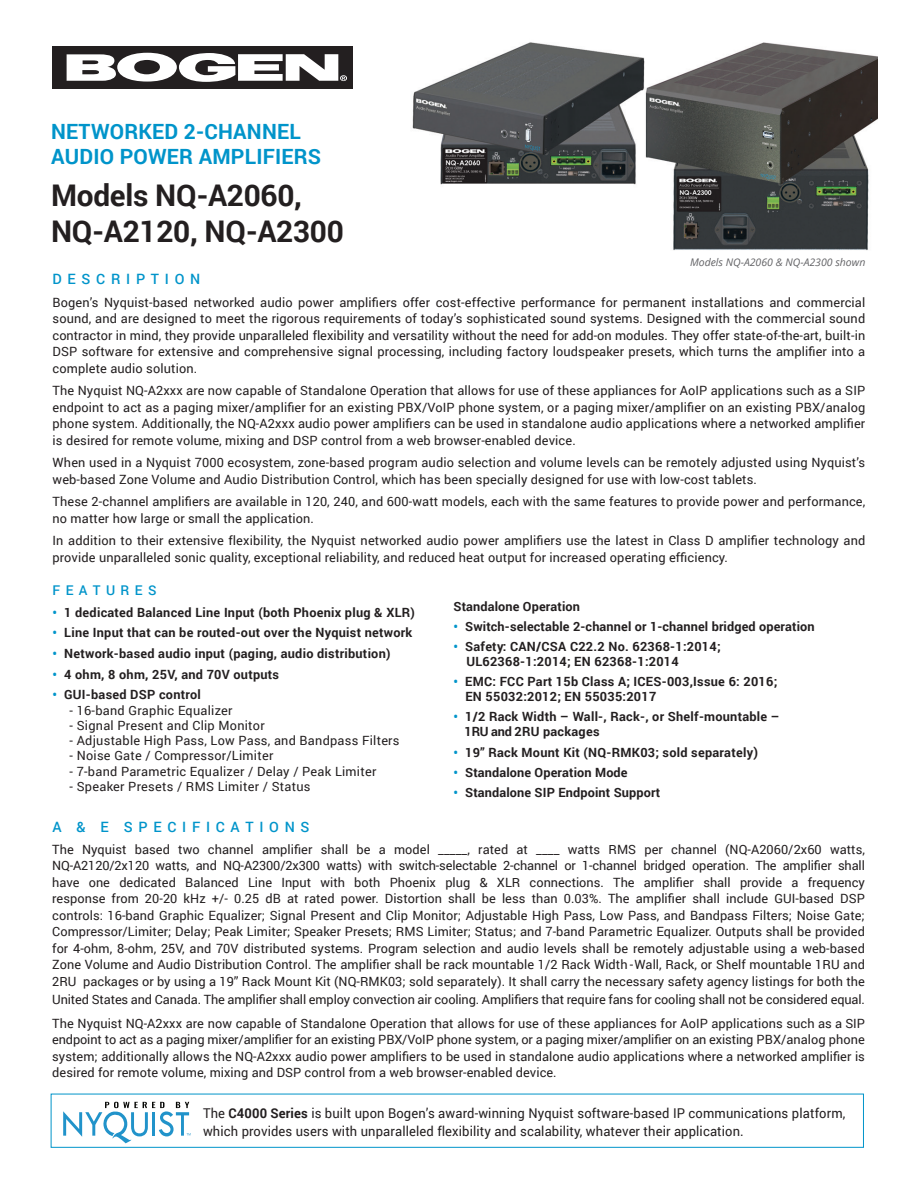
<style>
.page{position:relative;width:918px;height:1188px;background:#fff}
.page>*{position:absolute;margin:0;border:0;box-sizing:border-box;transform-origin:0 0}
.t1{font:700 29.85px/35.8px "Roboto";letter-spacing:-.01em;color:#231f20}
.t2{font:700 21px/25.2px "Roboto";letter-spacing:.01em;color:#0094ca}
.t3{font:500 14.25px "Roboto";letter-spacing:.4em;color:#0094ca}
.t4{font:13.5px/18px "Roboto";letter-spacing:.01em;color:#231f20;scale:.96 1}
.t5{font:500 13.5px "Roboto";letter-spacing:.4em;color:#0094ca}
.t6{font:12.75px/16.5px "Roboto";letter-spacing:.01em;color:#231f20;text-align:justify}
.t7{font:700 12.75px/15.3px "Roboto";letter-spacing:.02em;color:#231f20}
.t8{font:12.75px "Roboto";letter-spacing:-.01em;color:#231f20}
.t9{font:italic 10.5px "Open Sans";color:#636366}
.s1{color:#0094ca}
.s2{font-size:13.5px}
.s3{font-weight:700}
.s4{font-size:14.1px}
</style>
<div class="page">
<img style="left:412px;top:42px;width:466px;height:209px">
<div style="left:52px;top:46px;width:300px;height:43px;background:#231f20"></div>
<svg style="left:67px;top:53px;width:280px;height:29px"></svg>
<div style="left:51px;top:1094px;width:813px;height:54px;border:1px solid #0094ca"></div>
<svg style="left:63px;top:1102px;width:128px;height:41px"></svg>
<p class="t2" style="left:51px;top:118px;width:272px">NETWORKED 2-CHANNEL<br>AUDIO POWER AMPLIFIERS</p>
<p class="t1" style="left:51px;top:176px;width:294px">Models NQ-A2060,<br>NQ-A2120, NQ-A2300</p>
<p class="t9" style="left:690px;top:255px;width:177px">Models NQ-A2060 &amp; NQ-A2300 shown</p>
<p class="t3" style="left:53px;top:269px;width:149px">DESCRIPTION</p>
<p class="t6" style="left:53px;top:294px;width:814px">Bogen’s Nyquist-based networked audio power amplifiers offer cost-effective performance for permanent installations and commercial sound, and are designed to meet the rigorous requirements of today’s sophisticated sound systems. Designed with the commercial sound contractor in mind, they provide unparalleled flexibility and versatility without the need for add-on modules. They offer state-of-the-art, built-in DSP software for extensive and comprehensive signal processing, including factory loudspeaker presets, which turns the amplifier into a complete audio solution.</p>
<p class="t6" style="left:53px;top:382px;width:814px">The Nyquist NQ-A2xxx are now capable of Standalone Operation that allows for use of these appliances for AoIP applications such as a SIP endpoint to act as a paging mixer/amplifier for an existing PBX/VoIP phone system, or a paging mixer/amplifier on an existing PBX/analog phone system. Additionally, the NQ-A2xxx audio power amplifiers can be used in standalone audio applications where a networked amplifier is desired for remote volume, mixing and DSP control from a web browser-enabled device.</p>
<p class="t6" style="left:53px;top:454px;width:814px">When used in a Nyquist 7000 ecosystem, zone-based program audio selection and volume levels can be remotely adjusted using Nyquist’s web-based Zone Volume and Audio Distribution Control, which has been specially designed for use with low-cost tablets.</p>
<p class="t6" style="left:53px;top:493px;width:814px">These 2-channel amplifiers are available in 120, 240, and 600-watt models, each with the same features to provide power and performance, no matter how large or small the application.</p>
<p class="t6" style="left:53px;top:532px;width:814px">In addition to their extensive flexibility, the Nyquist networked audio power amplifiers use the latest in Class D amplifier technology and provide unparalleled sonic quality, exceptional reliability, and reduced heat output for increased operating efficiency.</p>
<p class="t5" style="left:53px;top:581px;width:105px">FEATURES</p>
<p class="t7" style="left:53px;top:604px;width:364px"><span class="s1">•</span> 1 dedicated Balanced Line Input (both Phoenix plug &amp; XLR)</p>
<p class="t7" style="left:53px;top:625px;width:361px"><span class="s1">•</span> Line Input that can be routed-out over the Nyquist network</p>
<p class="t7" style="left:53px;top:645px;width:340px"><span class="s1">•</span> Network-based audio input (paging, audio distribution)</p>
<p class="t7" style="left:53px;top:666px;width:228px"><span class="s1">•</span> 4 ohm, 8 ohm, 25V, and 70V outputs</p>
<p class="t7" style="left:53px;top:687px;width:150px"><span class="s1">•</span> GUI-based DSP control</p>
<p class="t6" style="left:70px;top:701px;width:164px">- 16-band Graphic Equalizer</p>
<p class="t6" style="left:70px;top:717px;width:197px">- Signal Present and Clip Monitor</p>
<p class="t6" style="left:70px;top:732px;width:331px">- Adjustable High Pass, Low Pass, and Bandpass Filters</p>
<p class="t6" style="left:70px;top:747px;width:205px">- Noise Gate / Compressor/Limiter</p>
<p class="t6" style="left:70px;top:762px;width:308px">- 7-band Parametric Equalizer / Delay / Peak Limiter</p>
<p class="t6" style="left:70px;top:778px;width:242px">- Speaker Presets / RMS Limiter / Status</p>
<p class="t7" style="left:454px;top:598px;width:128px">Standalone Operation</p>
<p class="t7" style="left:454px;top:618px;width:363px"><span class="s1">•</span> Switch-selectable 2-channel or 1-channel bridged operation</p>
<p class="t7" style="left:466px;top:638px;width:256px;text-indent:-13px"><span class="s1">•</span> Safety: CAN/CSA C22.2 No. 62368-1:2014;<br>UL62368-1:2014; EN 62368-1:2014</p>
<p class="t7" style="left:465px;top:673px;width:313px;text-indent:-12px"><span class="s1">•</span> EMC: FCC Part 15b Class A; ICES-003,Issue 6: 2016;<br>EN 55032:2012; EN 55035:2017</p>
<p class="t7" style="left:465px;top:708px;width:317px;text-indent:-11px"><span class="s1">•</span> 1/2 Rack Width – Wall-, Rack-, or Shelf-mountable –<br>1RU and 2RU packages</p>
<p class="t7" style="left:453px;top:744px;width:306px"><span class="s1">•</span> 19” Rack Mount Kit (NQ-RMK03; sold separately<span class="s2">)</span></p>
<p class="t7" style="left:454px;top:764px;width:176px"><span class="s1">•</span> Standalone Operation Mode</p>
<p class="t7" style="left:454px;top:784px;width:208px"><span class="s1">•</span> Standalone SIP Endpoint Support</p>
<p class="t3" style="left:52px;top:817px;width:259px">A &amp; E SPECIFICATIONS</p>
<p class="t6" style="left:52px;top:840px;width:814px">The Nyquist based two channel amplifier shall be a model _____, rated at ____ watts RMS per channel (NQ-A2060/2x60 watts, NQ-A2120/2x120 watts, and NQ-A2300/2x300 watts) with switch-selectable 2-channel or 1-channel bridged operation. The amplifier shall have one dedicated Balanced Line Input with both Phoenix plug &amp; XLR connections. The amplifier shall provide a frequency response from 20-20 kHz +/- 0.25 dB at rated power. Distortion shall be less than 0.03%. The amplifier shall include GUI-based DSP controls: 16-band Graphic Equalizer; Signal Present and Clip Monitor; Adjustable High Pass, Low Pass, and Bandpass Filters; Noise Gate; Compressor/Limiter; Delay; Peak Limiter; Speaker Presets; RMS Limiter; Status; and 7-band Parametric Equalizer. Outputs shall be provided for 4-ohm, 8-ohm, 25V, and 70V distributed systems. Program selection and audio levels shall be remotely adjustable using a web-based Zone Volume and Audio Distribution Control. The amplifier shall be rack mountable 1/2 Rack Width - Wall, Rack, or Shelf mountable 1RU and 2RU packages or by using a 19” Rack Mount Kit (NQ-RMK03; sold separately). It shall carry the necessary safety agency listings for both the</p>
<p class="t8" style="left:52px;top:990px;width:814px">United States and Canada. The amplifier shall employ convection air cooling. Amplifiers that require fans for cooling shall not be considered equal.</p>
<p class="t6" style="left:52px;top:1014px;width:814px">The Nyquist NQ-A2xxx are now capable of Standalone Operation that allows for use of these appliances for AoIP applications such as a SIP endpoint to act as a paging mixer/amplifier for an existing PBX/VoIP phone system, or a paging mixer/amplifier on an existing PBX/analog phone system; additionally allows the NQ-A2xxx audio power amplifiers to be used in standalone audio applications where a networked amplifier is desired for remote volume, mixing and DSP control from a web browser-enabled device.</p>
<p class="t4" style="left:203px;top:1104px;width:671px">The <span class="s3">C4000 Series</span> is built upon Bogen’s award-winning Nyquist software-based IP communications platform, which provides users with unparalleled flexibility and scalability, whatever their application<span class="s4">.</span></p>
</div>
